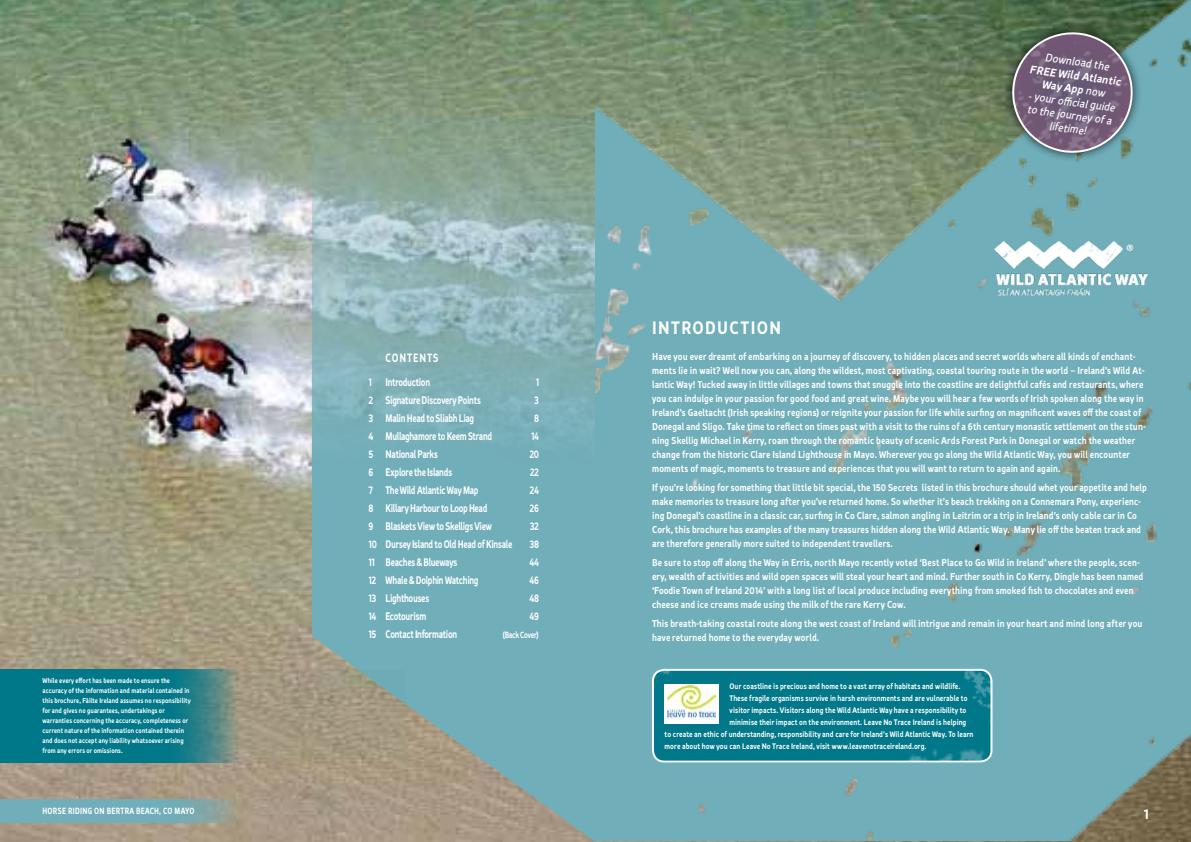
<style>
.page{position:relative;width:1191px;height:842px;background:#fff}
.page>*{position:absolute;margin:0;border:0;box-sizing:border-box;transform-origin:0 0}
.t1{font:700 18px "Orga";letter-spacing:.08em;color:#fff;scale:.9 1}
.t2{font:700 14px "Orga";color:#fff}
.t3{font:700 12px "Orga";letter-spacing:.085em;color:#fff;scale:.8 1}
.t4{font:500 11.2px/13.4px "Orga";color:#fff;text-align:center}
.t5{font:700 11.2px/13.4px "Orga";color:#fff;text-align:center}
.t6{font:700 11px "Orga";letter-spacing:-.03em;color:#fff;scale:.8 1}
.t7{font:700 10px/14px "Orga";letter-spacing:.01em;color:#fff;scale:.9 1}
.t8{font:700 9px "Orga";letter-spacing:-.015em;color:#fff;scale:.8 1}
.t9{font:700 8px "Orga";letter-spacing:.01em;color:#fff;scale:.9 1}
.t10{font:700 7px/10px "Orga";letter-spacing:.01em;color:#fff;scale:.9 1}
.s1{font-weight:500}
</style>
<div class="page">
<img style="left:1px;top:0;width:594px;height:841px">
<svg style="left:312px;top:116px;width:283px;height:726px;background:#83acae"></svg>
<img style="left:595px;top:0;width:596px;height:841px">
<img style="left:992px;top:237px;width:156px;height:60px">
<svg style="left:0;top:799px;width:405px;height:23px;background:#8aa4a1"></svg>
<div style="left:653px;top:670px;width:338px;height:93px;background:#00788a;border-radius:11px"></div>
<img style="left:906px;top:750px;width:54px;height:10px">
<img style="left:960px;top:669px;width:32px;height:93px">
<img style="left:653px;top:670px;width:17px;height:8px">
<div style="left:652px;top:669px;width:340px;height:94px;border:2px solid #fff;border-radius:11px"></div>
<div style="left:664px;top:683px;width:54px;height:40px;background:#fff"></div>
<img style="left:667px;top:686px;width:48px;height:33px">
<svg style="left:0;top:669px;width:405px;height:93px;background:#4b8786"></svg>
<svg style="left:981px;top:8px;width:183px;height:175px;background:#6a7e80"></svg>
<p class="t10" style="left:43px;top:676px;width:166px">While every effort has been made to ensure the accuracy of the information and material contained in this brochure, Fáilte Ireland assumes no responsibility for and gives no guarantees, undertakings or warranties concerning the accuracy, completeness or current nature of the information contained therein and does not accept any liability whatsoever arising from any errors or omissions.</p>
<p class="t8" style="left:43px;top:805px;width:13px">Horse</p>
<p class="t8" style="left:68px;top:805px;width:6px">riding</p>
<p class="t8" style="left:94px;top:805px;width:28px">on Bertra</p>
<p class="t8" style="left:136px;top:805px;width:7px">beach</p>
<p class="t8" style="left:159px;top:805px;width:44px">, Co Mayo</p>
<p class="t3" style="left:386px;top:351px;width:68px">CONTENTS</p>
<p class="t6" style="left:369px;top:375px;width:5px">1</p>
<p class="t6" style="left:386px;top:375px;width:57px">Introduction</p>
<p class="t6" style="left:536px;top:375px;width:5px">1</p>
<p class="t6" style="left:369px;top:393px;width:142px">2 Signature Discovery Points</p>
<p class="t6" style="left:534px;top:393px;width:8px">3</p>
<p class="t6" style="left:369px;top:411px;width:134px">3 Malin Head to Sliabh Liag</p>
<p class="t6" style="left:534px;top:411px;width:8px">8</p>
<p class="t6" style="left:369px;top:429px;width:156px">4 Mullaghamore to Keem Strand</p>
<p class="t6" style="left:531px;top:429px;width:11px">14</p>
<p class="t6" style="left:369px;top:447px;width:88px">5 National Parks</p>
<p class="t6" style="left:529px;top:447px;width:14px">20</p>
<p class="t6" style="left:369px;top:465px;width:106px">6 Explore the Islands</p>
<p class="t6" style="left:530px;top:465px;width:13px">22</p>
<p class="t6" style="left:369px;top:483px;width:139px">7 The Wild Atlantic Way Map</p>
<p class="t6" style="left:529px;top:483px;width:13px">24</p>
<p class="t6" style="left:369px;top:501px;width:150px">8 Killary Harbour to Loop Head</p>
<p class="t6" style="left:529px;top:501px;width:13px">26</p>
<p class="t6" style="left:369px;top:519px;width:156px">9 Blaskets View to Skelligs View</p>
<p class="t6" style="left:530px;top:519px;width:13px">32</p>
<p class="t6" style="left:369px;top:537px;width:181px">10 Dursey Island to Old Head of Kinsale</p>
<p class="t6" style="left:529px;top:537px;width:13px">38</p>
<p class="t6" style="left:368px;top:555px;width:112px">11 Beaches &amp; Blueways</p>
<p class="t6" style="left:529px;top:555px;width:14px">44</p>
<p class="t6" style="left:368px;top:573px;width:139px">12 Whale &amp; Dolphin Watching</p>
<p class="t6" style="left:529px;top:573px;width:14px">46</p>
<p class="t6" style="left:368px;top:591px;width:77px">13 Lighthouses</p>
<p class="t6" style="left:529px;top:591px;width:14px">48</p>
<p class="t6" style="left:368px;top:609px;width:74px">14 Ecotourism</p>
<p class="t6" style="left:529px;top:609px;width:13px">49</p>
<p class="t6" style="left:368px;top:627px;width:112px">15 Contact Information</p>
<p class="t8" style="left:503px;top:629px;width:46px">(Back Cover)</p>
<p class="t4" style="left:1046px;top:51px;width:66px;rotate:8deg">Download the</p>
<p class="t5" style="left:1030px;top:62px;width:93px;rotate:8deg">FREE Wild Atlantic<br>Way App <span class="s1">now</span></p>
<p class="t4" style="left:1029px;top:89px;width:89px;rotate:8deg">- your offi cial guide to the journey of a lifetime!</p>
<h1 class="t1" style="left:652px;top:317px;width:145px">INTRODUCTION</h1>
<p class="t7" style="left:652px;top:350px;width:550px">Have you ever dreamt of embarking on a journey of discovery, to hidden places and secret worlds where all kinds of enchant&shy;ments lie in wait? Well now you can, along the wildest, most captivating, coastal touring route in the world – Ireland’s Wild At&shy;lantic Way! Tucked away in little villages and towns that snuggle into the coastline are delightful cafés and restaurants, where you can indulge in your passion for good food and great wine. Maybe you will hear a few words of Irish spoken along the way in Ireland’s Gaeltacht (Irish speaking regions) or reignite your passion for life while surfing on magnificent waves off the coast of Donegal and Sligo. Take time to reflect on times past with a visit to the ruins of a 6th century monastic settlement on the stun&shy;ning Skellig Michael in Kerry, roam through the romantic beauty of scenic Ards Forest Park in Donegal or watch the weather change from the historic Clare Island Lighthouse in Mayo. Wherever you go along the Wild Atlantic Way, you will encounter moments of magic, moments to treasure and experiences that you will want to return to again and again.</p>
<p class="t7" style="left:652px;top:481px;width:551px">If you’re looking for something that little bit special, the 150 Secrets listed in this brochure should whet your appetite and help make memories to treasure long after you’ve returned home. So whether it’s beach trekking on a Connemara Pony, experienc&shy;ing Donegal’s coastline in a classic car, surfing in Co Clare, salmon angling in Leitrim or a trip in Ireland’s only cable car in Co Cork, this brochure has examples of the many treasures hidden along the Wild Atlantic Way. Many lie off the beaten track and are therefore generally more suited to independent travellers.</p>
<p class="t7" style="left:652px;top:556px;width:547px">Be sure to stop off along the Way in Erris, north Mayo recently voted ‘Best Place to Go Wild in Ireland’ where the people, scen&shy;ery, wealth of activities and wild open spaces will steal your heart and mind. Further south in Co Kerry, Dingle has been named ‘Foodie Town of Ireland 2014’ with a long list of local produce including everything from smoked fish to chocolates and even cheese and ice creams made using the milk of the rare Kerry Cow.</p>
<p class="t7" style="left:652px;top:617px;width:546px">This breath-taking coastal route along the west coast of Ireland will intrigue and remain in your heart and mind long after you have returned home to the everyday world.</p>
<p class="t9" style="left:729px;top:681px;width:258px">Our coastline is precious and home to a vast array of habitats and wildlife.</p>
<p class="t9" style="left:729px;top:693px;width:266px">These fragile organisms survive in harsh environments and are vulnerable to</p>
<p class="t9" style="left:729px;top:705px;width:265px">visitor impacts. Visitors along the Wild Atlantic Way have a responsibility to</p>
<p class="t9" style="left:729px;top:717px;width:265px">minimise their impact on the environment. Leave No Trace Ireland is helping</p>
<p class="t9" style="left:664px;top:729px;width:345px">to create an ethic of understanding, responsibility and care for Ireland’s Wild Atlantic Way. To learn</p>
<p class="t9" style="left:664px;top:741px;width:292px">more about how you can Leave No Trace Ireland, visit www.leavenotraceireland.org.</p>
<h2 class="t2" style="left:1143px;top:806px;width:6px">1</h2>
</div>
